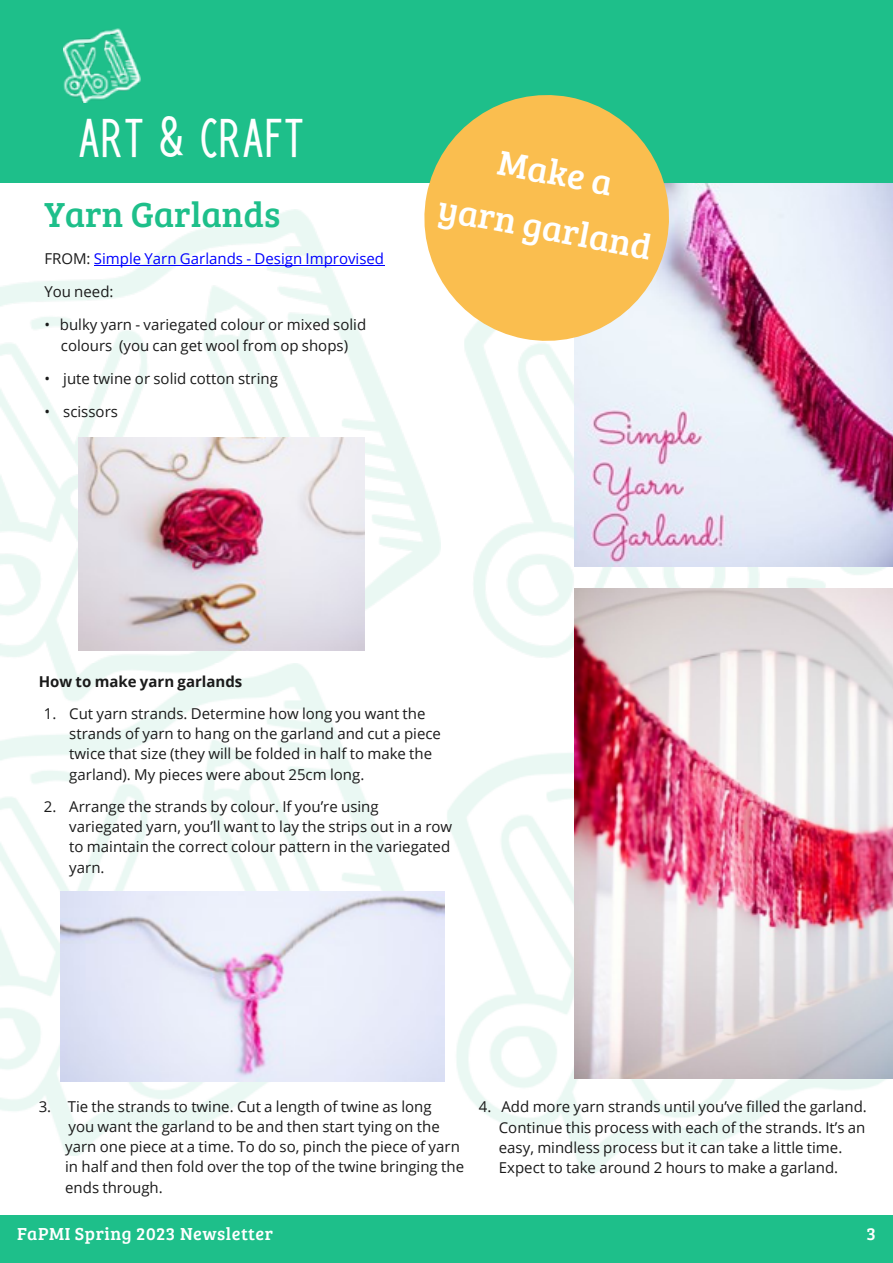
<style>
.page{position:relative;width:893px;height:1263px;background:#fff}
.page>*{position:absolute;margin:0;border:0;box-sizing:border-box;transform-origin:0 0}
.t1{font:45px "Paddington";color:#fff}
.t2{font:36px/55.9px "Bree Serif";color:#fff;text-align:center}
.t3{font:36px "Bree Serif";color:#1ebf8a}
.t4{font:18px "Bree Serif";letter-spacing:.03em;color:#fff}
.t5{font:15px/20.2px "Open Sans";color:#1a1a1a}
.t6{font:15px "Open Sans";color:#00f}
.t7{font:700 15px "Open Sans";color:#1a1a1a}
.s1{color:#1a1a1a}
</style>
<div class="page">
<img style="left:465px;top:351px;width:428px;height:331px">
<img style="left:575px;top:183px;width:318px;height:383px">
<div style="left:0;top:0;width:893px;height:183px;background:#1ebf8a"></div>
<div style="left:0;top:1215px;width:893px;height:48px;background:#1ebf8a"></div>
<img style="left:64px;top:28px;width:76px;height:74px">
<img style="left:0;top:209px;width:440px;height:454px">
<img style="left:447px;top:682px;width:446px;height:493px">
<img style="left:0;top:663px;width:440px;height:493px">
<img style="left:61px;top:891px;width:383px;height:190px">
<hr style="left:94px;top:265px;width:290px;height:1px;background:#00f">
<img style="left:78px;top:438px;width:286px;height:212px">
<img style="left:575px;top:589px;width:318px;height:489px">
<svg style="left:414px;top:95px;width:265px;height:256px;fill:#fabe4f"></svg>
<h1 class="t1" style="left:77px;top:116px;width:229px">ART &amp; CRAFT</h1>
<h2 class="t3" style="left:44px;top:188px;width:237px">Yarn Garlands</h2>
<p class="t6" style="left:44px;top:253px;width:341px"><span class="s1">FROM:</span> Simple Yarn Garlands - Design Improvised</p>
<p class="t5" style="left:44px;top:283px;width:71px">You need:</p>
<p class="t5" style="left:44px;top:316px;width:323px;line-height:21px;text-align:center">• bulky yarn - variegated colour or mixed solid colours (you can get wool from op shops)</p>
<p class="t5" style="left:44px;top:370px;width:235px">• jute twine or solid cotton string</p>
<p class="t5" style="left:44px;top:403px;width:75px">• scissors</p>
<h2 class="t2" style="left:455px;top:123px;width:218px;rotate:11deg">Make a<br>yarn garland</h2>
<p class="t7" style="left:39px;top:675px;width:205px">How to make yarn garlands</p>
<p class="t5" style="left:69px;top:705px;width:373px;text-indent:-26px">1. Cut yarn strands. Determine how long you want the strands of yarn to hang on the garland and cut a piece twice that size (they will be folded in half to make the garland). My pieces were about 25cm long.</p>
<p class="t5" style="left:69px;top:798px;width:384px;text-indent:-26px">2. Arrange the strands by colour. If you’re using variegated yarn, you’ll want to lay the strips out in a row to maintain the correct colour pattern in the variegated yarn.</p>
<p class="t5" style="left:65px;top:1097px;width:400px;text-indent:-26px">3. Tie the strands to twine. Cut a length of twine as long<br>you want the garland to be and then start tying on the yarn one piece at a time. To do so, pinch the piece of yarn in half and then fold over the top of the twine bringing the ends through.</p>
<p class="t5" style="left:499px;top:1098px;width:370px;text-indent:-20px">4. Add more yarn strands until you’ve filled the garland.<br>Continue this process with each of the strands. It’s an easy, mindless process but it can take a little time.<br>Expect to take around 2 hours to make a garland.</p>
<p class="t4" style="left:17px;top:1221px;width:258px">FaPMI Spring 2023 Newsletter</p>
<p class="t4" style="left:867px;top:1221px;width:11px">3</p>
</div>
